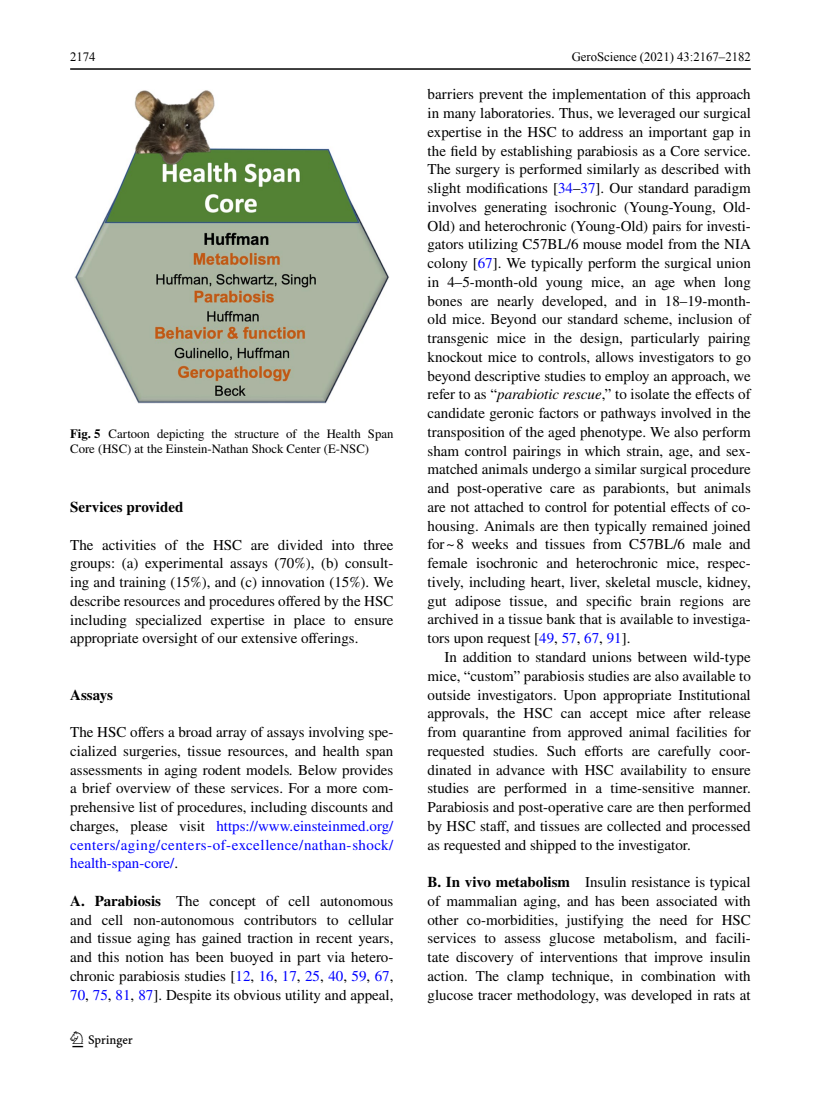
<style>
.page{position:relative;width:821px;height:1106px;background:#fff}
.page>*{position:absolute;margin:0;border:0;box-sizing:border-box;transform-origin:0 0}
.t1{font:22.5px "Springnew Regular 2";color:#000}
.t2{font:15px/18.8px "STIX";color:#000;text-align:justify}
.t3{font:700 15px "STIX";color:#000}
.t4{font:12.75px/15px "STIX";color:#000}
.t5{font:12.75px "Times New Roman";color:#000}
.s1{font-weight:700}
.s2{font-style:italic}
.s3{color:#00f}
</style>
<div class="page">
<hr style="left:70px;top:68px;width:680px;height:2px;background:#000">
<img style="left:74px;top:90px;width:315px;height:313px">
<p class="t5" style="left:70px;top:53px;width:27px">2174</p>
<p class="t5" style="left:571px;top:53px;width:181px">GeroScience (2021) 43:2167–2182</p>
<p class="t4" style="left:70px;top:427px;width:325px"><span class="s1">Fig. 5</span> Cartoon depicting the structure of the Health Span<br>Core (HSC) at the Einstein-Nathan Shock Center (E-NSC)</p>
<p class="t3" style="left:70px;top:498px;width:115px">Services provided</p>
<p class="t2" style="left:70px;top:536px;width:325px">The activities of the HSC are divided into three groups: (a) experimental assays (70%), (b) consult&shy;ing and training (15%), and (c) innovation (15%). We describe resources and procedures offered by the HSC including specialized expertise in place to ensure appropriate oversight of our extensive offerings.</p>
<p class="t3" style="left:70px;top:685px;width:44px">Assays</p>
<p class="t2" style="left:70px;top:723px;width:325px">The HSC offers a broad array of assays involving spe&shy;cialized surgeries, tissue resources, and health span assessments in aging rodent models<span class="s2">.</span> Below provides a brief overview of these services. For a more com&shy;prehensive list of procedures, including discounts and charges, please visit <span class="s3">https://www.einsteinmed.org/ centers/aging/centers-of-excellence/nathan-shock/ health-span-core/</span>.</p>
<p class="t2" style="left:70px;top:892px;width:325px"><span class="s1">A. Parabiosis</span> The concept of cell autonomous and cell non-autonomous contributors to cellular and tissue aging has gained traction in recent years, and this notion has been buoyed in part via hetero&shy;chronic parabiosis studies [<span class="s3">12</span>, <span class="s3">16</span>, <span class="s3">17</span>, <span class="s3">25</span>, <span class="s3">40</span>, <span class="s3">59</span>, <span class="s3">67</span>, <span class="s3">70</span>, <span class="s3">75</span>, <span class="s3">81</span>, <span class="s3">87</span>]. Despite its obvious utility and appeal,</p>
<h1 class="t1" style="left:72px;top:1031px;width:62px">1 3</h1>
<p class="t2" style="left:427px;top:86px;width:325px">barriers prevent the implementation of this approach in many laboratories. Thus, we leveraged our surgical expertise in the HSC to address an important gap in the field by establishing parabiosis as a Core service.<br>The surgery is performed similarly as described with slight modifications [<span class="s3">34</span>–<span class="s3">37</span>]. Our standard paradigm involves generating isochronic (Young-Young, Old-Old) and heterochronic (Young-Old) pairs for investi&shy;gators utilizing C57BL/6 mouse model from the NIA colony [<span class="s3">67</span>]. We typically perform the surgical union in 4–5-month-old young mice, an age when long bones are nearly developed, and in 18–19-month&shy;old mice. Beyond our standard scheme, inclusion of transgenic mice in the design, particularly pairing knockout mice to controls, allows investigators to go beyond descriptive studies to employ an approach, we refer to as “<span class="s2">parabiotic rescue</span>,” to isolate the effects of candidate geronic factors or pathways involved in the transposition of the aged phenotype. We also perform sham control pairings in which strain, age, and sex&shy;matched animals undergo a similar surgical procedure and post-operative care as parabionts, but animals are not attached to control for potential effects of co&shy;housing. Animals are then typically remained joined for~8 weeks and tissues from C57BL/6 male and female isochronic and heterochronic mice, respec&shy;tively, including heart, liver, skeletal muscle, kidney, gut adipose tissue, and specific brain regions are archived in a tissue bank that is available to investiga&shy;tors upon request [<span class="s3">49</span>, <span class="s3">57</span>, <span class="s3">67</span>, <span class="s3">91</span>].</p>
<p class="t2" style="left:427px;top:648px;width:325px;text-indent:17px">In addition to standard unions between wild-type mice, “custom” parabiosis studies are also available to outside investigators. Upon appropriate Institutional approvals, the HSC can accept mice after release from quarantine from approved animal facilities for requested studies. Such efforts are carefully coor&shy;dinated in advance with HSC availability to ensure studies are performed in a time-sensitive manner.<br>Parabiosis and post-operative care are then performed by HSC staff, and tissues are collected and processed as requested and shipped to the investigator.</p>
<p class="t2" style="left:427px;top:873px;width:325px"><span class="s1">B. In vivo metabolism</span> Insulin resistance is typical of mammalian aging, and has been associated with other co-morbidities, justifying the need for HSC services to assess glucose metabolism, and facili&shy;tate discovery of interventions that improve insulin action. The clamp technique, in combination with glucose tracer methodology, was developed in rats at</p>
</div>
